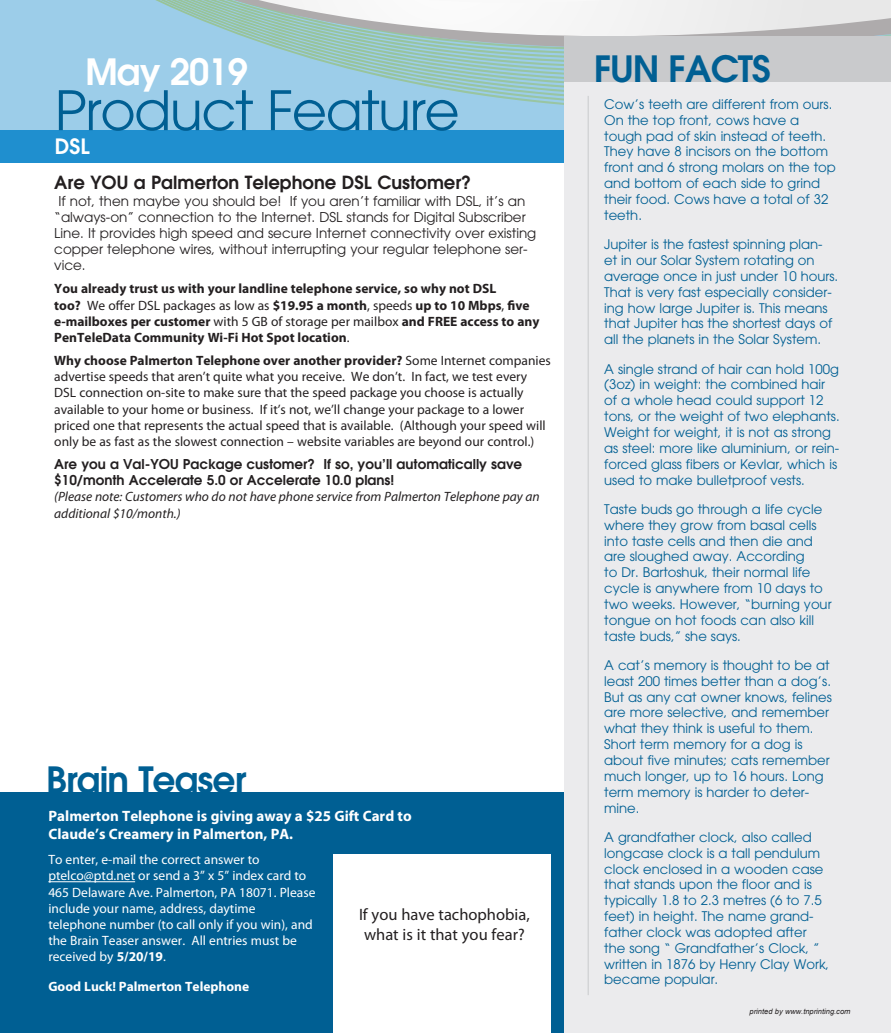
<style>
.page{position:relative;width:891px;height:1033px;background:#fff}
.page>*{position:absolute;margin:0;border:0;box-sizing:border-box;transform-origin:0 0}
.t1{font:54px "Avant Garde";letter-spacing:-.025em;color:#005f93}
.t2{font:600 36px "Avant Garde";letter-spacing:-.025em;color:#005f93}
.t3{font:600 36px "Avant Garde";letter-spacing:-.025em;color:#fff}
.t4{font:600 21px "Avant Garde";color:#fff}
.t5{font:600 18px "Avant Garde";color:#231f20}
.t6{font:16.5px/19.8px "Myriad Pro";color:#231f20;text-align:center}
.t7{font:700 15px/18px "Myriad Pro";color:#fff}
.t8{font:13.5px/16.2px "Myriad Pro";color:#231f20}
.t9{font:13.5px/16.2px "Avant Garde";color:#231f20}
.t10{font:13.5px/16.2px "Myriad Pro";color:#fff}
.t11{font:700 13.5px/16.2px "Myriad Pro";color:#231f20}
.t12{font:600 13.5px/16.2px "Avant Garde";color:#231f20}
.t13{font:700 13.5px "Myriad Pro";color:#fff}
.t14{font:13.2px/15.9px "Avant Garde";color:#005f93}
.t15{font:italic 7.5px "Arial";color:#231f20}
.s1{font-weight:400}
.s2{font-weight:700}
.s3{font-family:"Myriad Pro";font-weight:400;font-style:italic}
</style>
<div class="page">
<svg style="left:0;top:0;width:564px;height:130px;background:#9bcce3"></svg>
<svg style="left:207px;top:0;width:684px;height:63px"></svg>
<div style="left:0;top:130px;width:891px;height:33px;background:#1f8fcf"></div>
<div style="left:0;top:792px;width:891px;height:241px;background:#005f93"></div>
<div style="left:564px;top:38px;width:327px;height:995px;background:#ebebed"></div>
<div style="left:564px;top:36px;width:327px;height:46px;background:#c9cacc"></div>
<hr style="left:588px;top:96px;width:1px;height:899px;background:#c9cacc">
<div style="left:333px;top:854px;width:218px;height:179px;background:#fff"></div>
<hr style="left:48px;top:881px;width:87px;height:1px;background:#fff">
<p class="t3" style="left:85px;top:48px;width:164px">May 2019</p>
<p class="t1" style="left:55px;top:79px;width:406px">Product Feature</p>
<p class="t4" style="left:55px;top:132px;width:36px">DSL</p>
<p class="t5" style="left:54px;top:171px;width:419px">Are YOU a Palmerton Telephone DSL Customer?</p>
<p class="t9" style="left:54px;top:193px;width:484px;text-indent:4px">If not, then maybe you should be! If you aren’t familiar with DSL, it’s an “always-on” connection to the Internet. DSL stands for Digital Subscriber Line. It provides high speed and secure Internet connectivity over existing copper telephone wires, without interrupting your regular telephone ser&shy;vice.</p>
<p class="t11" style="left:54px;top:280px;width:487px">You already trust us with your landline telephone service, so why not DSL<br>too? <span class="s1">We offer DSL packages as low as</span> $19.95 a month<span class="s1">, speeds</span> up to 10 Mbps<span class="s1">,</span> five e-mailboxes per customer <span class="s1">with 5 GB of storage per mailbox</span> and FREE access to any PenTeleData Community Wi-Fi Hot Spot location<span class="s1">.</span></p>
<p class="t8" style="left:54px;top:352px;width:498px"><span class="s2">Why choose Palmerton Telephone over another provider?</span> Some Internet companies advertise speeds that aren’t quite what you receive. We don’t. In fact, we test every DSL connection on-site to make sure that the speed package you choose is actually available to your home or business. If it’s not, we’ll change your package to a lower priced one that represents the actual speed that is available. (Although your speed will only be as fast as the slowest connection – website variables are beyond our control.)</p>
<p class="t12" style="left:54px;top:456px;width:487px">Are you a Val-YOU Package customer? If so, you’ll automatically save $10/month Accelerate 5.0 or Accelerate 10.0 plans!<br><span class="s3">(Please note: Customers who do not have phone service from Palmerton Telephone pay an additional $10/month.)</span></p>
<p class="t2" style="left:46px;top:756px;width:201px">Brain Teaser</p>
<p class="t7" style="left:49px;top:806px;width:365px">Palmerton Telephone is giving away a $25 Gift Card to<br>Claude’s Creamery in Palmerton, PA.</p>
<p class="t10" style="left:48px;top:851px;width:213px">To enter, e-mail the correct answer to</p>
<p class="t10" style="left:48px;top:867px;width:269px">ptelco@ptd.net or send a 3” x 5” index card to<br>465 Delaware Ave. Palmerton, PA 18071. Please include your name, address, daytime</p>
<p class="t10" style="left:48px;top:916px;width:266px">telephone number (to call only if you win), and the Brain Teaser answer. All entries must be received by <span class="s2">5/20/19</span>.</p>
<p class="t13" style="left:48px;top:978px;width:203px">Good Luck! Palmerton Telephone</p>
<p class="t6" style="left:359px;top:904px;width:172px">If you have tachophobia, what is it that you fear?</p>
<p class="t2" style="left:594px;top:45px;width:178px">FUN FACTS</p>
<p class="t14" style="left:604px;top:96px;width:233px">Cow’s teeth are different from ours.<br>On the top front, cows have a tough pad of skin instead of teeth.<br>They have 8 incisors on the bottom front and 6 strong molars on the top and bottom of each side to grind their food. Cows have a total of 32 teeth.</p>
<p class="t14" style="left:604px;top:236px;width:236px">Jupiter is the fastest spinning plan&shy;et in our Solar System rotating on average once in just under 10 hours.<br>That is very fast especially consider&shy;ing how large Jupiter is. This means that Jupiter has the shortest days of all the planets in the Solar System.</p>
<p class="t14" style="left:604px;top:361px;width:237px">A single strand of hair can hold 100g (3oz) in weight: the combined hair of a whole head could support 12 tons, or the weight of two elephants.<br>Weight for weight, it is not as strong as steel: more like aluminium, or rein&shy;forced glass fibers or Kevlar, which is used to make bulletproof vests.</p>
<p class="t14" style="left:604px;top:501px;width:229px">Taste buds go through a life cycle where they grow from basal cells into taste cells and then die and are sloughed away. According<br>to Dr. Bartoshuk, their normal life cycle is anywhere from 10 days to two weeks. However, “burning your tongue on hot foods can also kill taste buds,” she says.</p>
<p class="t14" style="left:604px;top:657px;width:229px">A cat’s memory is thought to be at least 200 times better than a dog’s.<br>But as any cat owner knows, felines are more selective, and remember what they think is useful to them.<br>Short term memory for a dog is about five minutes; cats remember much longer, up to 16 hours. Long term memory is harder to deter&shy;mine.</p>
<p class="t14" style="left:604px;top:829px;width:227px">A grandfather clock, also called longcase clock is a tall pendulum clock enclosed in a wooden case that stands upon the floor and is typically 1.8 to 2.3 metres (6 to 7.5 feet) in height. The name grand&shy;father clock was adopted after the song “ Grandfather’s Clock, ” written in 1876 by Henry Clay Work, became popular.</p>
<p class="t15" style="left:750px;top:1007px;width:102px">printed by www.tnprinting.com</p>
</div>
